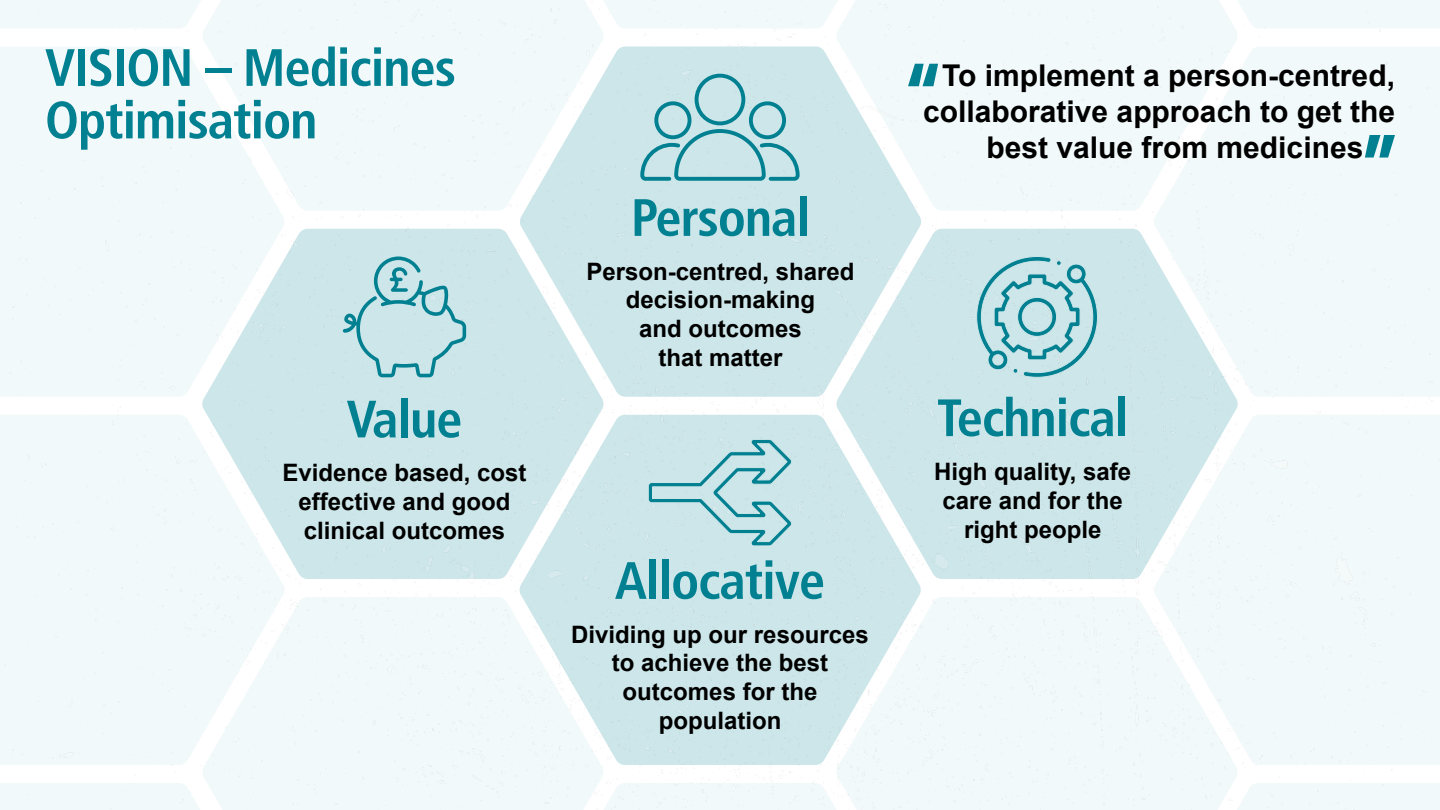
<style>
.page{position:relative;width:1440px;height:810px;background:#fff}
.page>*{position:absolute;margin:0;border:0;box-sizing:border-box;transform-origin:0 0}
.t1{font:700 condensed 52.5px/52.5px "Frutiger";letter-spacing:-.02em;color:#018091}
.t2{font:700 30px "Arial";color:#000}
.t3{font:700 24px/28.8px "Arial";color:#000;text-align:center}
</style>
<div class="page">
<img style="left:0;top:0;width:1440px;height:810px">
<svg style="left:343px;top:256px;width:123px;height:121px"></svg>
<svg style="left:976px;top:256px;width:122px;height:122px"></svg>
<svg style="left:648px;top:439px;width:145px;height:107px"></svg>
<div style="left:695px;top:74px;width:50px;height:51px;border:4px solid #018091;border-radius:50%"></div>
<div style="left:749px;top:101px;width:37px;height:38px;border:4px solid #018091;border-radius:50%"></div>
<div style="left:654px;top:101px;width:37px;height:38px;border:4px solid #018091;border-radius:50%"></div>
<svg style="left:638px;top:127px;width:164px;height:56px"></svg>
<svg style="left:908px;top:64px;width:30px;height:22px"></svg>
<svg style="left:1365px;top:135px;width:30px;height:23px"></svg>
<h1 class="t1" style="left:45px;top:42px;width:413px">VISION – Medicines<br>Optimisation</h1>
<h1 class="t1" style="left:347px;top:393px;width:117px">Value</h1>
<p class="t3" style="left:282px;top:459px;width:246px">Evidence based, cost effective and good clinical outcomes</p>
<h1 class="t1" style="left:631px;top:192px;width:180px">Personal</h1>
<p class="t3" style="left:586px;top:258px;width:270px">Person-centred, shared decision-making<br>and outcomes<br>that matter</p>
<h1 class="t1" style="left:615px;top:554px;width:212px">Allocative</h1>
<p class="t3" style="left:571px;top:621px;width:299px">Dividing up our resources to achieve the best outcomes for the population</p>
<p class="t2" style="left:942px;top:55px;width:454px">To implement a person-centred,</p>
<p class="t2" style="left:923px;top:91px;width:473px">collaborative approach to get the</p>
<p class="t2" style="left:987px;top:127px;width:378px">best value from medicines</p>
<h1 class="t1" style="left:937px;top:392px;width:193px">Technical</h1>
<p class="t3" style="left:934px;top:458px;width:198px">High quality, safe care and for the right people</p>
</div>
